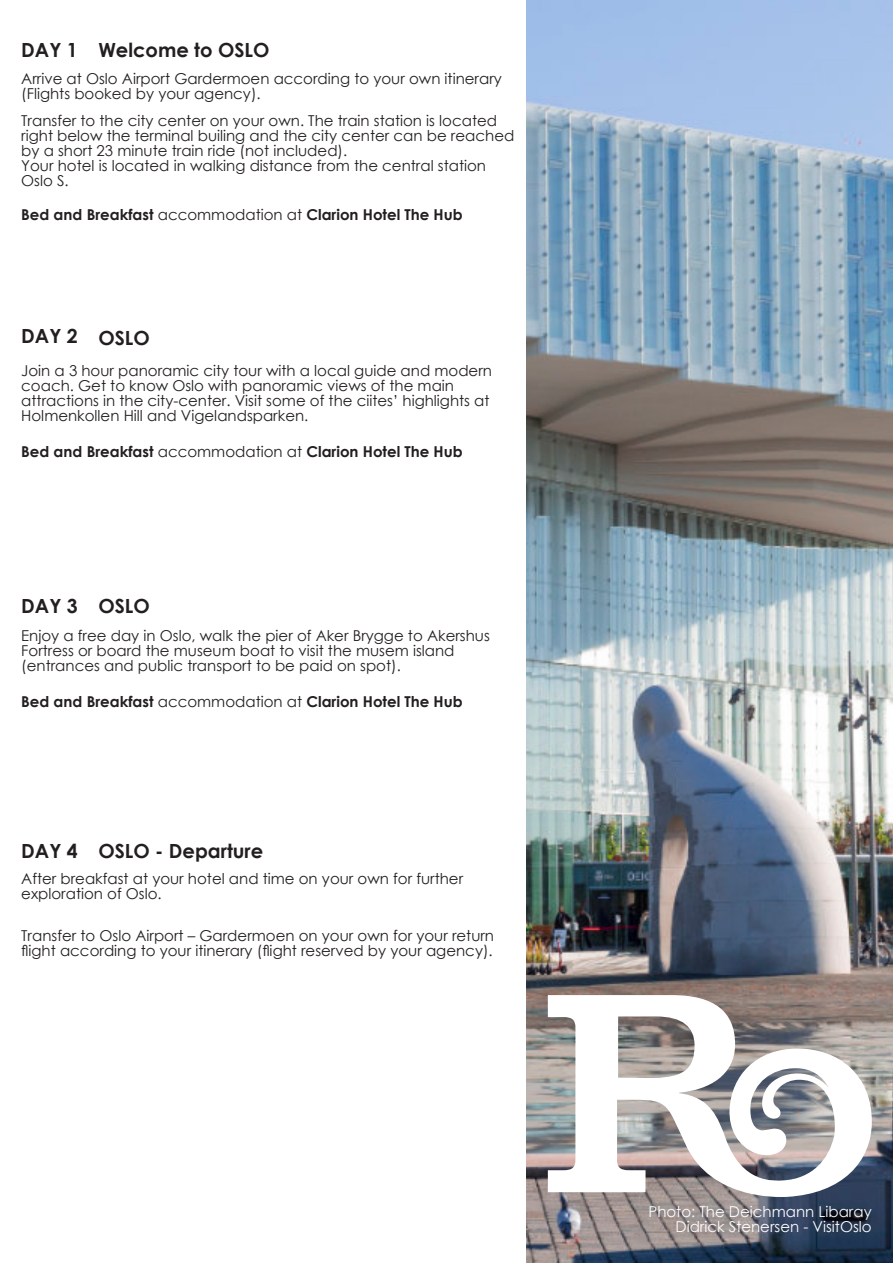
<style>
.page{position:relative;width:893px;height:1263px;background:#fff}
.page>*{position:absolute;margin:0;border:0;box-sizing:border-box;transform-origin:0 0}
.t1{font:700 19.5px "Century Gothic";color:#231f20}
.t2{font:15px/15px "Century Gothic";color:#231f20}
.t3{font:700 15px "Century Gothic";color:#231f20}
.t4{font:15px/15px "Century Gothic";color:#fffcff;text-align:right}
.s1{font-weight:400}
</style>
<div class="page">
<img style="left:527px;top:0;width:366px;height:1263px">
<svg style="left:548px;top:995px;width:324px;height:203px"></svg>
<h1 class="t1" style="left:21px;top:42px;width:250px">DAY 1 Welcome to OSLO</h1>
<p class="t2" style="left:21px;top:72px;width:482px">Arrive at Oslo Airport Gardermoen according to your own itinerary (Flights booked by your agency).</p>
<p class="t2" style="left:21px;top:114px;width:495px">Transfer to the city center on your own. The train station is located right below the terminal builing and the city center can be reached by a short 23 minute train ride (not included).<br>Your hotel is located in walking distance from the central station Oslo S.</p>
<p class="t3" style="left:21px;top:209px;width:443px">Bed and Breakfast <span class="s1">accommodation at</span> Clarion Hotel The Hub</p>
<h1 class="t1" style="left:21px;top:329px;width:130px">DAY 2 OSLO</h1>
<p class="t2" style="left:21px;top:364px;width:472px">Join a 3 hour panoramic city tour with a local guide and modern coach. Get to know Oslo with panoramic views of the main attractions in the city-center. Visit some of the ciites’ highlights at Holmenkollen Hill and Vigelandsparken.</p>
<p class="t3" style="left:21px;top:446px;width:443px">Bed and Breakfast <span class="s1">accommodation at</span> Clarion Hotel The Hub</p>
<h1 class="t1" style="left:21px;top:599px;width:130px">DAY 3 OSLO</h1>
<p class="t2" style="left:21px;top:629px;width:470px">Enjoy a free day in Oslo, walk the pier of Aker Brygge to Akershus<br>Fortress or board the museum boat to visit the musem island (entrances and public transport to be paid on spot).</p>
<p class="t3" style="left:21px;top:695px;width:443px">Bed and Breakfast <span class="s1">accommodation at</span> Clarion Hotel The Hub</p>
<h1 class="t1" style="left:21px;top:844px;width:244px">DAY 4 OSLO - Departure</h1>
<p class="t2" style="left:21px;top:872px;width:443px">After breakfast at your hotel and time on your own for further exploration of Oslo.</p>
<p class="t2" style="left:21px;top:929px;width:474px">Transfer to Oslo Airport – Gardermoen on your own for your return flight according to your itinerary (flight reserved by your agency).</p>
<p class="t4" style="left:648px;top:1205px;width:225px">Photo: The Deichmann Libaray<br>Didrick Stenersen - VisitOslo</p>
</div>
